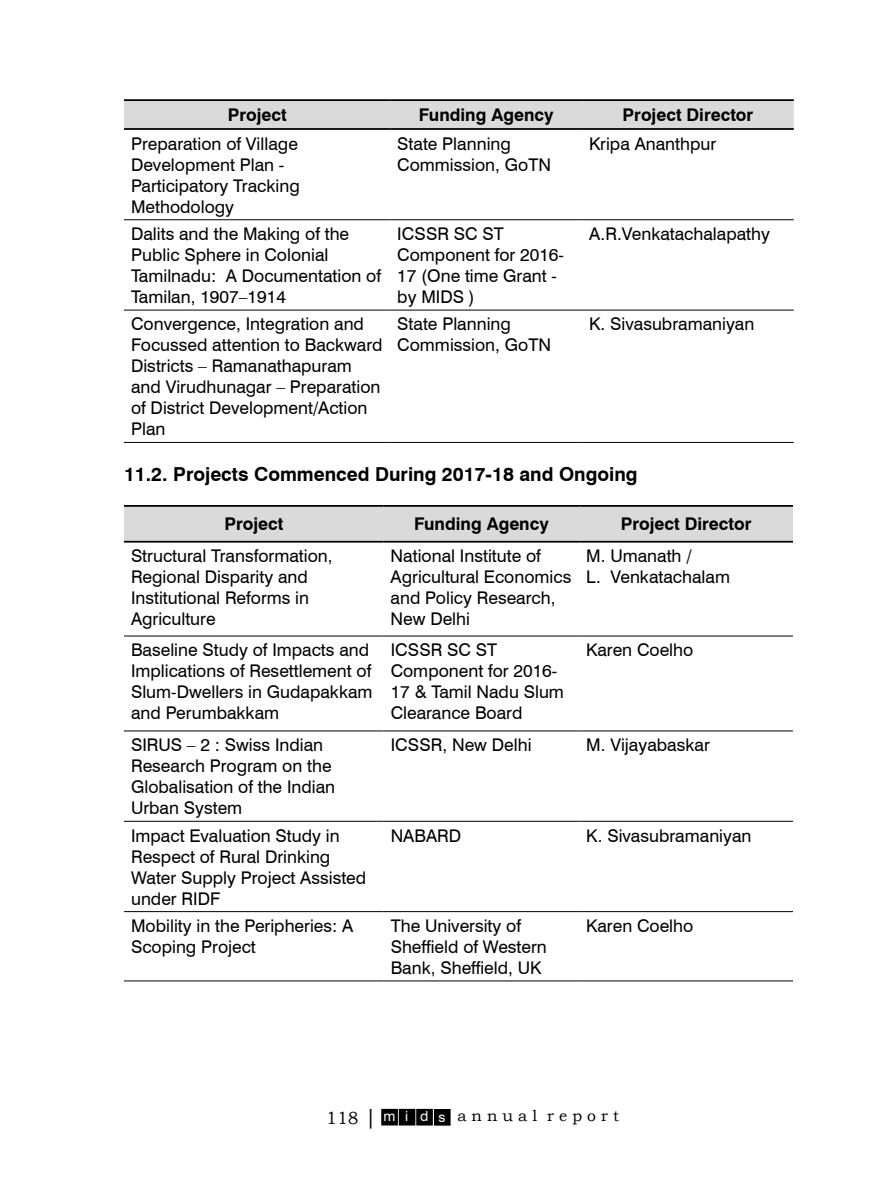
<style>
.page{position:relative;width:893px;height:1191px;background:#fff}
.page>*{position:absolute;margin:0;border:0;box-sizing:border-box;transform-origin:0 0}
.t1{font:700 19.25px "Swiss 721 BT";color:#000}
.t2{font:17.5px/21px "Swiss 721 BT";color:#000}
.t3{font:700 17.5px "Swiss 721 BT";color:#000}
.t4{font:15.75px "Bookman Old Style";color:#000}
.s1{font-size:17.5px}
.s2{font-size:21px}
.s3{font-family:"Swiss 721 BT";font-size:14px;color:#fff}
</style>
<div class="page">
<div style="left:382px;top:1109px;width:15px;height:15px;background:#000"></div>
<div style="left:381px;top:1108px;width:17px;height:17px;border:2px solid #000"></div>
<div style="left:400px;top:1109px;width:14px;height:15px;background:#000"></div>
<div style="left:399px;top:1108px;width:16px;height:17px;border:2px solid #000"></div>
<div style="left:417px;top:1109px;width:15px;height:15px;background:#000"></div>
<div style="left:416px;top:1108px;width:17px;height:17px;border:2px solid #000"></div>
<div style="left:435px;top:1109px;width:15px;height:15px;background:#000"></div>
<div style="left:434px;top:1109px;width:17px;height:16px;border:2px solid #000"></div>
<div style="left:124px;top:101px;width:670px;height:27px;background:#dadada"></div>
<hr style="left:124px;top:99px;width:266px;height:2px;background:#000">
<hr style="left:390px;top:99px;width:192px;height:2px;background:#000">
<hr style="left:582px;top:99px;width:212px;height:2px;background:#000">
<hr style="left:124px;top:128px;width:266px;height:2px;background:#000">
<hr style="left:390px;top:128px;width:192px;height:2px;background:#000">
<hr style="left:582px;top:128px;width:212px;height:2px;background:#000">
<hr style="left:124px;top:219px;width:266px;height:1px;background:#000">
<hr style="left:390px;top:219px;width:192px;height:1px;background:#000">
<hr style="left:582px;top:219px;width:212px;height:1px;background:#000">
<hr style="left:124px;top:310px;width:266px;height:1px;background:#000">
<hr style="left:390px;top:310px;width:192px;height:1px;background:#000">
<hr style="left:582px;top:310px;width:212px;height:1px;background:#000">
<hr style="left:124px;top:442px;width:266px;height:1px;background:#000">
<hr style="left:390px;top:442px;width:192px;height:1px;background:#000">
<hr style="left:582px;top:442px;width:212px;height:1px;background:#000">
<div style="left:124px;top:507px;width:669px;height:34px;background:#dadada"></div>
<hr style="left:124px;top:635px;width:260px;height:1px;background:#000">
<hr style="left:384px;top:635px;width:195px;height:1px;background:#000">
<hr style="left:579px;top:635px;width:214px;height:1px;background:#000">
<hr style="left:124px;top:730px;width:260px;height:1px;background:#000">
<hr style="left:384px;top:730px;width:195px;height:1px;background:#000">
<hr style="left:579px;top:730px;width:214px;height:1px;background:#000">
<hr style="left:124px;top:821px;width:260px;height:1px;background:#000">
<hr style="left:384px;top:821px;width:195px;height:1px;background:#000">
<hr style="left:579px;top:821px;width:214px;height:1px;background:#000">
<hr style="left:124px;top:911px;width:260px;height:1px;background:#000">
<hr style="left:384px;top:911px;width:195px;height:1px;background:#000">
<hr style="left:579px;top:911px;width:214px;height:1px;background:#000">
<hr style="left:124px;top:980px;width:260px;height:1px;background:#000">
<hr style="left:384px;top:980px;width:195px;height:1px;background:#000">
<hr style="left:579px;top:980px;width:214px;height:1px;background:#000">
<hr style="left:124px;top:505px;width:260px;height:2px;background:#000">
<hr style="left:384px;top:505px;width:195px;height:2px;background:#000">
<hr style="left:579px;top:505px;width:214px;height:2px;background:#000">
<hr style="left:124px;top:541px;width:260px;height:1px;background:#000">
<hr style="left:384px;top:541px;width:195px;height:1px;background:#000">
<hr style="left:579px;top:541px;width:214px;height:1px;background:#000">
<p class="t3" style="left:228px;top:103px;width:60px">Project</p>
<p class="t3" style="left:419px;top:103px;width:136px">Funding Agency</p>
<p class="t3" style="left:623px;top:103px;width:132px">Project Director</p>
<p class="t2" style="left:131px;top:132px;width:170px">Preparation of Village<br>Development Plan -<br>Participatory Tracking<br>Methodology</p>
<p class="t2" style="left:397px;top:132px;width:155px">State Planning<br>Commission, GoTN</p>
<p class="t2" style="left:589px;top:132px;width:129px">Kripa Ananthpur</p>
<p class="t2" style="left:131px;top:223px;width:251px">Dalits and the Making of the<br>Public Sphere in Colonial<br>Tamilnadu: A Documentation of<br>Tamilan, 1907–1914</p>
<p class="t2" style="left:397px;top:223px;width:168px">ICSSR SC ST<br>Component for 2016-<br>17 (One time Grant - by MIDS )</p>
<p class="t2" style="left:589px;top:223px;width:182px">A.R.Venkatachalapathy</p>
<p class="t2" style="left:131px;top:313px;width:253px">Convergence, Integration and<br>Focussed attention to Backward<br>Districts – Ramanathapuram and Virudhunagar – Preparation of District Development/Action<br>Plan</p>
<p class="t2" style="left:397px;top:313px;width:155px">State Planning<br>Commission, GoTN</p>
<p class="t2" style="left:589px;top:313px;width:167px">K. Sivasubramaniyan</p>
<p class="t1" style="left:124px;top:460px;width:515px">11.2. Projects Commenced During 2017-18 and Ongoing</p>
<p class="t3" style="left:224px;top:512px;width:60px">Project</p>
<p class="t3" style="left:414px;top:512px;width:136px">Funding Agency</p>
<p class="t3" style="left:621px;top:512px;width:132px">Project Director</p>
<p class="t2" style="left:131px;top:544px;width:203px">Structural Transformation,<br>Regional Disparity and<br>Institutional Reforms in<br>Agriculture</p>
<p class="t2" style="left:391px;top:544px;width:182px">National Institute of<br>Agricultural Economics and Policy Research,<br>New Delhi</p>
<p class="t2" style="left:586px;top:544px;width:145px">M. Umanath /<br>L. Venkatachalam</p>
<p class="t2" style="left:131px;top:639px;width:243px">Baseline Study of Impacts and<br>Implications of Resettlement of<br>Slum-Dwellers in Gudapakkam and Perumbakkam</p>
<p class="t2" style="left:391px;top:639px;width:175px">ICSSR SC ST<br>Component for 2016-<br>17 &amp; Tamil Nadu Slum<br>Clearance Board</p>
<p class="t2" style="left:586px;top:639px;width:109px">Karen Coelho</p>
<p class="t2" style="left:131px;top:734px;width:206px">SIRUS – 2 : Swiss Indian<br>Research Program on the<br>Globalisation of the Indian<br>Urban System</p>
<p class="t2" style="left:391px;top:734px;width:142px">ICSSR, New Delhi</p>
<p class="t2" style="left:586px;top:734px;width:125px">M. Vijayabaskar</p>
<p class="t2" style="left:131px;top:824px;width:237px">Impact Evaluation Study in<br>Respect of Rural Drinking<br>Water Supply Project Assisted under RIDF</p>
<p class="t2" style="left:391px;top:824px;width:72px">NABARD</p>
<p class="t2" style="left:586px;top:824px;width:167px">K. Sivasubramaniyan</p>
<p class="t2" style="left:131px;top:914px;width:224px">Mobility in the Peripheries: A<br>Scoping Project</p>
<p class="t2" style="left:391px;top:914px;width:158px">The University of<br>Sheffield of Western<br>Bank, Sheffield, UK</p>
<p class="t2" style="left:586px;top:914px;width:109px">Karen Coelho</p>
<p class="t4" style="left:326px;top:1105px;width:294px"><span class="s1">118</span> <span class="s2">|</span><span class="s3">mi ds</span> a n n u a l r e p o r t</p>
</div>
